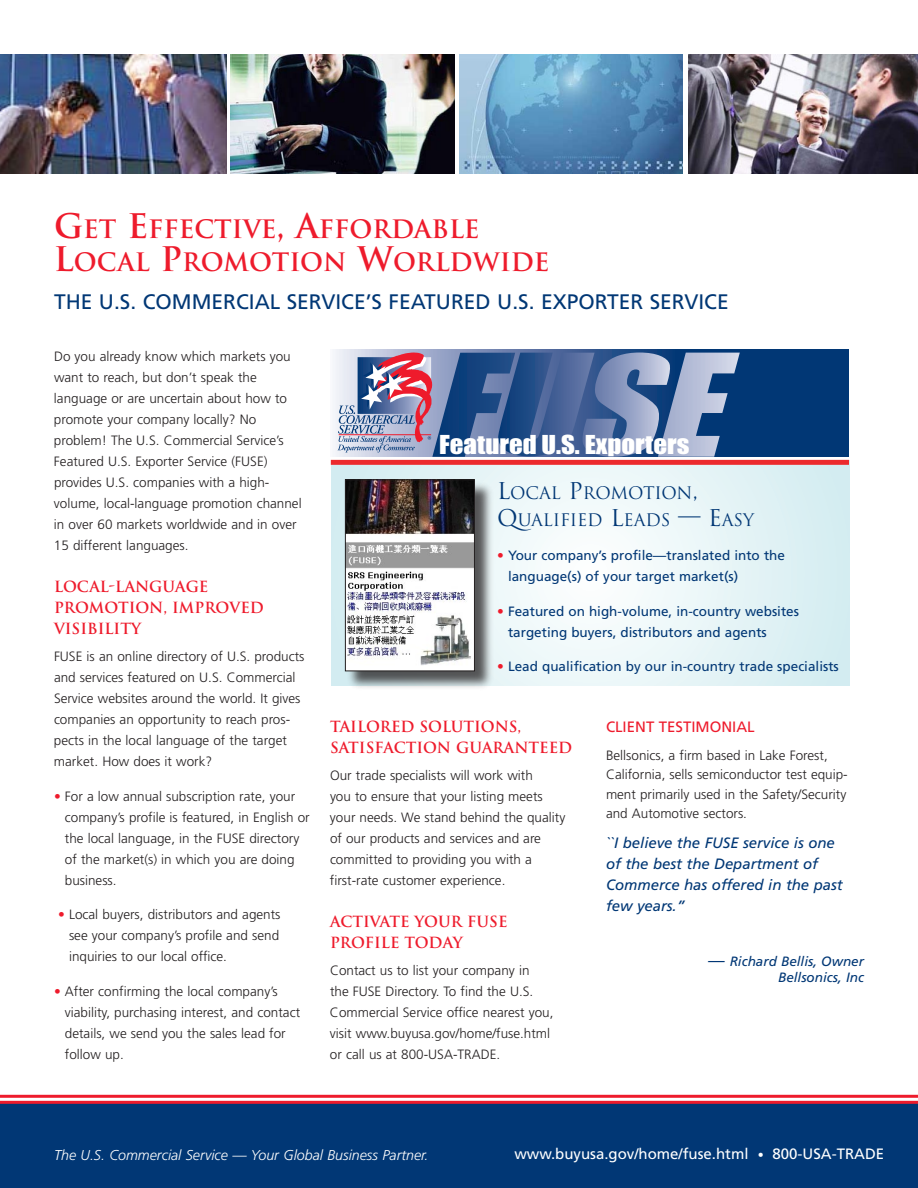
<style>
.page{position:relative;width:918px;height:1188px;background:#fff}
.page>*{position:absolute;margin:0;border:0;box-sizing:border-box;transform-origin:0 0}
.t1{font:700 24.75px/33px "Trajan";color:#ee1b2c}
.t2{font:24.15px "Impact";color:#fff;scale:1.11 1}
.t3{font:21px "Frutiger";color:#013775}
.t4{font:16.8px/27px "Trajan";letter-spacing:-.01em;color:#013775}
.t5{font:700 15px/21px "Trajan";color:#ee1b2c}
.t6{font:italic 15px/21px "Frutiger";letter-spacing:-.005em;color:#013775}
.t7{font:15px "Frutiger";color:#fff}
.t8{font:15px "Frutiger";color:#ee1b2c}
.t9{font:italic 300 14.25px "Frutiger";color:#fff}
.t10{font:300 13.5px/21px "Frutiger";color:#231f20}
.t11{font:13.5px/21px "Frutiger";color:#013775}
.t12{font:italic 13.5px/16.5px "Frutiger";color:#013775;text-align:right}
.s1{font-size:33px}
.s2{font-weight:400;color:#ee1b2c}
.s3{font-size:22.5px}
.s4{color:#ee1b2c}
.s5{font-size:16.5px}
.s6{font-size:12px}
</style>
<div class="page">
<img style="left:688px;top:54px;width:230px;height:120px">
<div style="left:0;top:1104px;width:918px;height:84px;background:#013775"></div>
<img style="left:0;top:54px;width:226px;height:120px">
<img style="left:231px;top:54px;width:224px;height:120px">
<img style="left:459px;top:54px;width:223px;height:120px">
<hr style="left:0;top:1101px;width:918px;height:3px;background:#ee1b2c">
<hr style="left:0;top:1095px;width:918px;height:3px;background:#ee1b2c">
<svg style="left:331px;top:461px;width:518px;height:225px"></svg>
<div style="left:648px;top:349px;width:200px;height:108px;background:#013775"></div>
<svg style="left:333px;top:349px;width:332px;height:108px"></svg>
<div style="left:331px;top:460px;width:517px;height:5px;background:#ec2a2d"></div>
<svg style="left:338px;top:352px;width:402px;height:105px;background:#6a7ba6"></svg>
<div style="left:346px;top:480px;width:149px;height:212px;background:#231f20;opacity:.75"></div>
<img style="left:347px;top:481px;width:126px;height:188px">
<div style="left:345px;top:479px;width:130px;height:192px;border:1px solid #231f20"></div>
<h1 class="t1" style="left:54px;top:213px;width:497px"><span class="s1">G</span>ET <span class="s1">E</span>FFECTIVE<span class="s1">, A</span>FFORDABLE<br><span class="s1">L</span>OCAL <span class="s1">P</span>ROMOTION <span class="s1">W</span>ORLDWIDE</h1>
<h3 class="t3" style="left:54px;top:289px;width:676px">THE U.S. COMMERCIAL SERVICE’S FEATURED U.S. EXPORTER SERVICE</h3>
<p class="t10" style="left:54px;top:346px;width:249px">Do you already know which markets you want to reach, but don’t speak the language or are uncertain about how to promote your company locally? No problem! The U.S. Commercial Service’s Featured U.S. Exporter Service (FUSE) provides U.S. companies with a high&shy;volume, local-language promotion channel in over 60 markets worldwide and in over 15 different languages.</p>
<p class="t5" style="left:54px;top:576px;width:211px">LOCAL-LANGUAGE<br>PROMOTION, IMPROVED<br>VISIBILITY</p>
<p class="t10" style="left:54px;top:646px;width:252px">FUSE is an online directory of U.S. products and services featured on U.S. Commercial Service websites around the world. It gives companies an opportunity to reach pros&shy;pects in the local language of the target market. How does it work?</p>
<p class="t10" style="left:65px;top:785px;width:246px;text-indent:-11px"><span class="s2">•</span> For a low annual subscription rate, your company’s profile is featured, in English or the local language, in the FUSE directory of the market(s) in which you are doing business.</p>
<p class="t10" style="left:69px;top:904px;width:213px;text-align:justify;text-indent:-11px"><span class="s2">•</span> Local buyers, distributors and agents see your company’s profile and send inquiries to our local office.</p>
<p class="t10" style="left:65px;top:980px;width:237px;text-indent:-11px"><span class="s2">•</span> After confirming the local company’s viability, purchasing interest, and contact details, we send you the sales lead for follow up.</p>
<h2 class="t2" style="left:439px;top:430px;width:227px">Featured U.S. Exporters</h2>
<p class="t4" style="left:497px;top:479px;width:259px"><span class="s3">L</span>OCAL <span class="s3">P</span>ROMOTION<span class="s3">,<br>Q</span>UALIFIED <span class="s3">L</span>EADS <span class="s3">— E</span>ASY</p>
<p class="t11" style="left:508px;top:545px;width:279px;text-indent:-11px"><span class="s4">•</span> Your company’s profile—translated into the language(s) of your target market(s)</p>
<p class="t11" style="left:508px;top:600px;width:293px;text-indent:-11px"><span class="s4">•</span> Featured on high-volume, in-country websites targeting buyers, distributors and agents</p>
<p class="t11" style="left:497px;top:656px;width:343px"><span class="s4">•</span> Lead qualification by our in-country trade specialists</p>
<p class="t5" style="left:330px;top:716px;width:244px">TAILORED SOLUTIONS,<br>SATISFACTION GUARANTEED</p>
<p class="t10" style="left:330px;top:765px;width:237px">Our trade specialists will work with<br>you to ensure that your listing meets your needs. We stand behind the quality of our products and services and are committed to providing you with a first-rate customer experience.</p>
<p class="t5" style="left:330px;top:911px;width:179px">ACTIVATE YOUR FUSE<br>PROFILE TODAY</p>
<p class="t10" style="left:330px;top:960px;width:225px">Contact us to list your company in<br>the FUSE Directory. To find the U.S.<br>Commercial Service office nearest you, visit www.buyusa.gov/home/fuse.html or call us at 800-USA-TRADE.</p>
<p class="t8" style="left:606px;top:718px;width:150px">CLIENT TESTIMONIAL</p>
<p class="t10" style="left:606px;top:745px;width:243px;line-height:19.5px">Bellsonics, a firm based in Lake Forest, California, sells semiconductor test equip&shy;ment primarily used in the Safety/Security and Automotive sectors.</p>
<p class="t6" style="left:606px;top:832px;width:238px">``I believe the FUSE service is one of the best the Department of<br>Commerce has offered in the past few years.”</p>
<p class="t12" style="left:708px;top:953px;width:157px"><span class="s5">—</span> Richard Bellis, Owner<br>Bellsonics, Inc</p>
<p class="t9" style="left:54px;top:1147px;width:376px">The U.S. Commercial Service — Your Global Business Partner.</p>
<p class="t7" style="left:514px;top:1145px;width:371px">www.buyusa.gov/home/fuse.html <span class="s6">•</span> 800-USA-TRADE</p>
</div>
